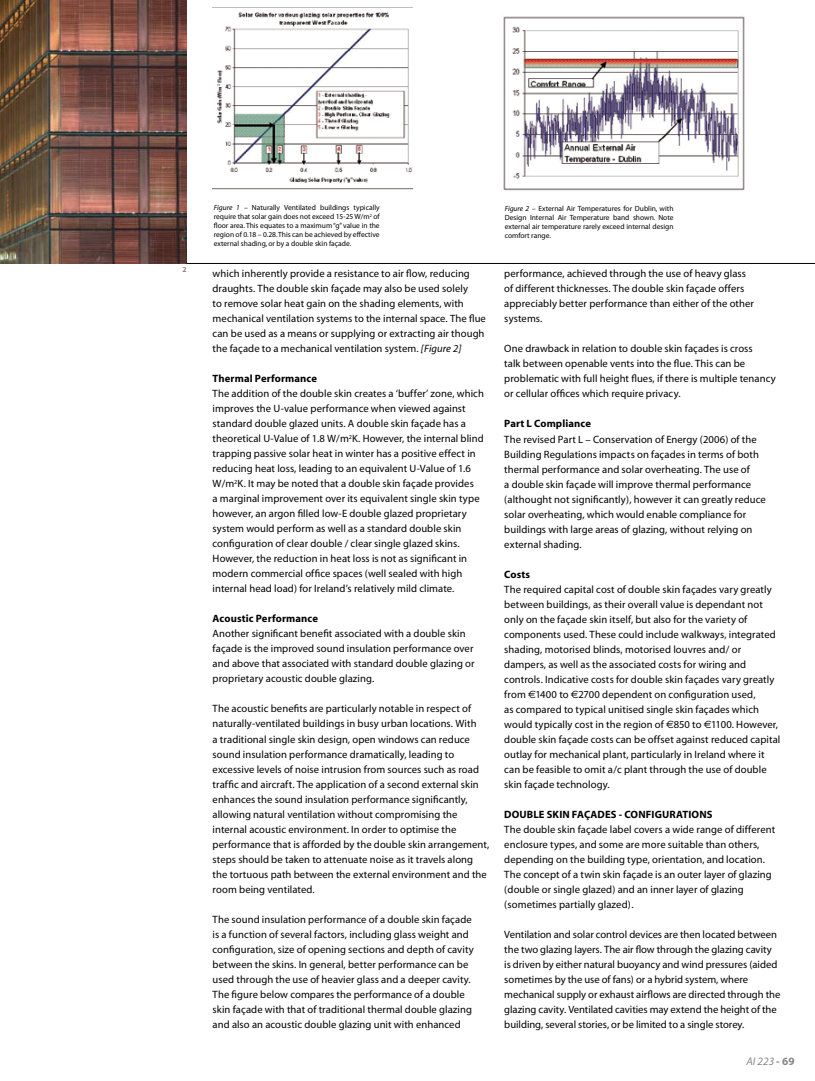
<style>
.page{position:relative;width:815px;height:1081px;background:#fff}
.page>*{position:absolute;margin:0;border:0;box-sizing:border-box;transform-origin:0 0}
.t1{font:italic 11.25px "Myriad";color:#878789}
.t2{font:10.62px/15px "Myriad";letter-spacing:.005em;color:#000}
.t3{font:700 10.62px "Myriad";letter-spacing:.01em;color:#000}
.t4{font:7.5px/9px "Myriad";color:#000;text-align:justify}
.t5{font:700 7.5px "Myriad";color:#878789}
.s1{font-style:italic}
.s2{font-family:"Euro Sans"}
.s3{font-weight:700;font-style:normal}
</style>
<div class="page">
<hr style="left:4px;top:263px;width:811px;height:1px;background:#000">
<img style="left:212px;top:12px;width:201px;height:178px">
<img style="left:503px;top:16px;width:242px;height:175px">
<img style="left:0;top:0;width:187px;height:263px">
<p class="t5" style="left:182px;top:266px;width:6px">2</p>
<p class="t4" style="left:214px;top:204px;width:167px"><span class="s1">Figure 1</span> – Naturally Ventilated buildings typically require that solar gain does not exceed 15-25 W/m<sup>2</sup> of floor area. This equates to a maximum “g” value in the region of 0.18 – 0.28. This can be achieved by effective external shading, or by a double skin façade.</p>
<p class="t4" style="left:505px;top:204px;width:170px"><span class="s1">Figure 2</span> – External Air Temperatures for Dublin, with Design Internal Air Temperature band shown. Note external air temperature rarely exceed internal design comfort range.</p>
<p class="t2" style="left:213px;top:267px;width:275px">which inherently provide a resistance to air flow, reducing draughts. The double skin façade may also be used solely<br>to remove solar heat gain on the shading elements, with mechanical ventilation systems to the internal space. The flue can be used as a means or supplying or extracting air though the façade to a mechanical ventilation system. <span class="s1">[Figure 2]</span></p>
<p class="t3" style="left:213px;top:373px;width:106px">Thermal Performance</p>
<p class="t2" style="left:213px;top:387px;width:273px">The addition of the double skin creates a ‘buffer’ zone, which improves the U-value performance when viewed against standard double glazed units. A double skin façade has a theoretical U-Value of 1.8 W/m<sup>2</sup>K. However, the internal blind trapping passive solar heat in winter has a positive effect in reducing heat loss, leading to an equivalent U-Value of 1.6<br>W/m<sup>2</sup>K. It may be noted that a double skin façade provides<br>a marginal improvement over its equivalent single skin type however, an argon filled low-E double glazed proprietary system would perform as well as a standard double skin configuration of clear double / clear single glazed skins.<br>However, the reduction in heat loss is not as significant in modern commercial office spaces (well sealed with high internal head load) for Ireland’s relatively mild climate.</p>
<p class="t3" style="left:213px;top:613px;width:107px">Acoustic Performance</p>
<p class="t2" style="left:213px;top:627px;width:263px">Another significant benefit associated with a double skin façade is the improved sound insulation performance over and above that associated with standard double glazing or proprietary acoustic double glazing.</p>
<p class="t2" style="left:213px;top:702px;width:278px">The acoustic benefits are particularly notable in respect of naturally-ventilated buildings in busy urban locations. With<br>a traditional single skin design, open windows can reduce sound insulation performance dramatically, leading to excessive levels of noise intrusion from sources such as road traffic and aircraft. The application of a second external skin enhances the sound insulation performance significantly, allowing natural ventilation without compromising the internal acoustic environment. In order to optimise the performance that is afforded by the double skin arrangement, steps should be taken to attenuate noise as it travels along the tortuous path between the external environment and the room being ventilated.</p>
<p class="t2" style="left:213px;top:912px;width:263px">The sound insulation performance of a double skin façade is a function of several factors, including glass weight and configuration, size of opening sections and depth of cavity between the skins. In general, better performance can be used through the use of heavier glass and a deeper cavity.<br>The figure below compares the performance of a double skin façade with that of traditional thermal double glazing and also an acoustic double glazing unit with enhanced</p>
<p class="t2" style="left:504px;top:267px;width:251px">performance, achieved through the use of heavy glass of different thicknesses. The double skin façade offers appreciably better performance than either of the other systems.</p>
<p class="t2" style="left:504px;top:342px;width:273px">One drawback in relation to double skin façades is cross<br>talk between openable vents into the flue. This can be problematic with full height flues, if there is multiple tenancy or cellular offices which require privacy.</p>
<p class="t3" style="left:504px;top:418px;width:88px">Part L Compliance</p>
<p class="t2" style="left:504px;top:432px;width:263px">The revised Part L – Conservation of Energy (2006) of the Building Regulations impacts on façades in terms of both thermal performance and solar overheating. The use of<br>a double skin façade will improve thermal performance (althought not significantly), however it can greatly reduce solar overheating, which would enable compliance for buildings with large areas of glazing, without relying on external shading.</p>
<p class="t3" style="left:504px;top:568px;width:27px">Costs</p>
<p class="t2" style="left:504px;top:582px;width:278px">The required capital cost of double skin façades vary greatly between buildings, as their overall value is dependant not only on the façade skin itself, but also for the variety of components used. These could include walkways, integrated shading, motorised blinds, motorised louvres and/ or dampers, as well as the associated costs for wiring and controls. Indicative costs for double skin façades vary greatly from <span class="s2">E</span>1400 to <span class="s2">E</span>2700 dependent on configuration used,<br>as compared to typical unitised single skin façades which would typically cost in the region of <span class="s2">E</span>850 to <span class="s2">E</span>1100. However, double skin façade costs can be offset against reduced capital outlay for mechanical plant, particularly in Ireland where it can be feasible to omit a/c plant through the use of double skin façade technology.</p>
<p class="t3" style="left:504px;top:808px;width:210px">DOUBLE SKIN FAçADES - CONFIGURATIONS</p>
<p class="t2" style="left:504px;top:822px;width:272px">The double skin façade label covers a wide range of different enclosure types, and some are more suitable than others, depending on the building type, orientation, and location.<br>The concept of a twin skin façade is an outer layer of glazing (double or single glazed) and an inner layer of glazing (sometimes partially glazed).</p>
<p class="t2" style="left:504px;top:927px;width:278px">Ventilation and solar control devices are then located between the two glazing layers. The air flow through the glazing cavity is driven by either natural buoyancy and wind pressures (aided sometimes by the use of fans) or a hybrid system, where mechanical supply or exhaust airflows are directed through the glazing cavity. Ventilated cavities may extend the height of the building, several stories, or be limited to a single storey.</p>
<p class="t1" style="left:747px;top:1055px;width:50px">AI 223 <span class="s3">- 69</span></p>
</div>
